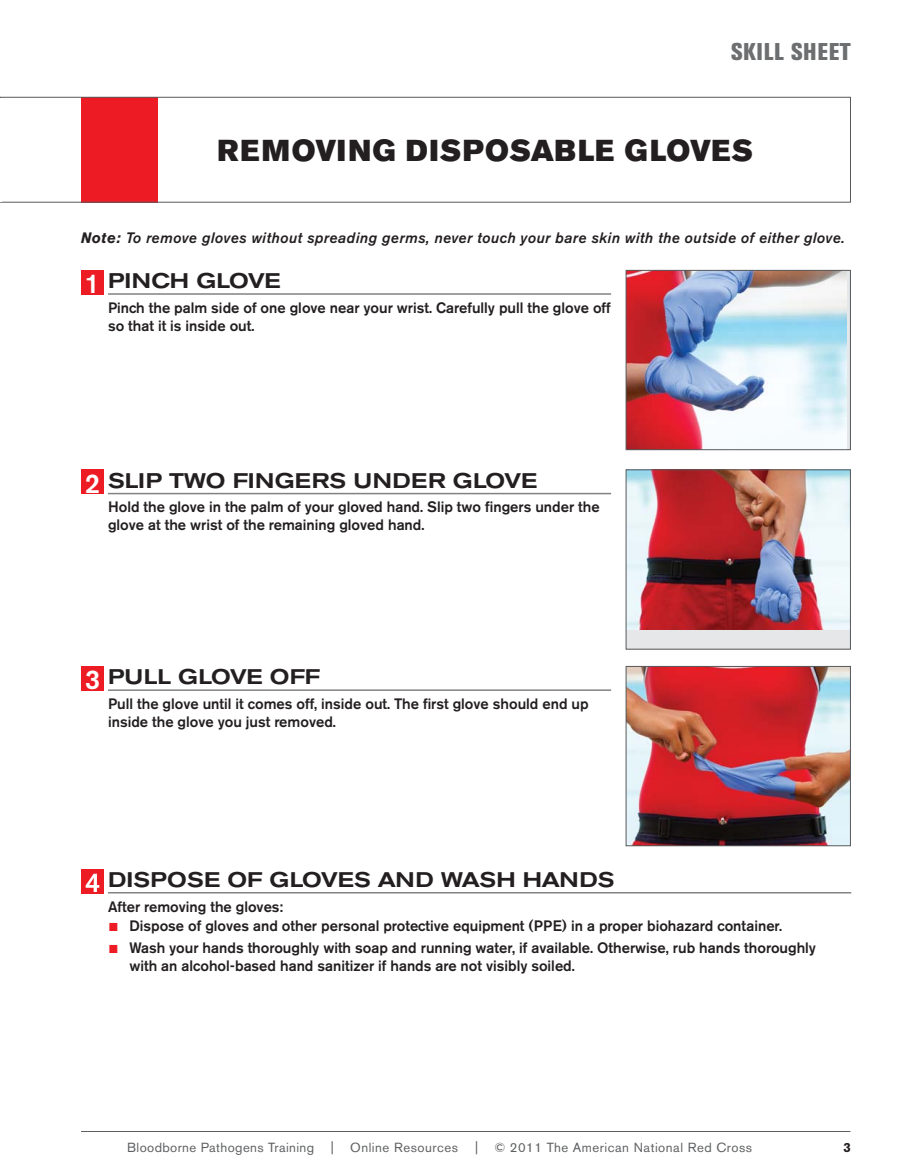
<style>
.page{position:relative;width:905px;height:1175px;background:#fff}
.page>*{position:absolute;margin:0;border:0;box-sizing:border-box;transform-origin:0 0}
.t1{font:30px "Akzidenz Grotesk BE Super";letter-spacing:.045em;color:#231f20}
.t2{font:800 condensed 24px "Akzidenz Grotesk BE";letter-spacing:.03em;color:#6c6e70}
.t3{font:500 expanded 21px "Akzidenz Grotesk BE";letter-spacing:.005em;color:#231f20}
.t4{font:500 15px/18px "Akzidenz Grotesk BE";color:#231f20}
.t5{font:italic 500 15px "Akzidenz Grotesk BE";letter-spacing:.03em;color:#231f20}
.t6{font:13.2px "Akzidenz Grotesk BE";letter-spacing:.04em;color:#5f6062}
.t7{font:700 13.2px "Akzidenz Grotesk BE";color:#231f20}
.s1{font-weight:700}
.s2{font-stretch:normal;font-size:27px;color:#fff}
.s3{color:#ed1c24}
</style>
<div class="page">
<div style="left:81px;top:97px;width:77px;height:105px;background:#ed1c24"></div>
<hr style="left:108px;top:293px;width:503px;height:2px;background:#808284">
<hr style="left:108px;top:493px;width:503px;height:1px;background:#808284">
<hr style="left:108px;top:689px;width:503px;height:2px;background:#808284">
<hr style="left:108px;top:892px;width:743px;height:1px;background:#808284">
<div style="left:81px;top:270px;width:23px;height:25px;background:#ed1c24"></div>
<div style="left:81px;top:469px;width:23px;height:25px;background:#ed1c24"></div>
<div style="left:81px;top:666px;width:23px;height:25px;background:#ed1c24"></div>
<div style="left:81px;top:868px;width:23px;height:25px;background:#ed1c24"></div>
<svg style="left:86px;top:873px;width:13px;height:19px"></svg>
<img style="left:627px;top:272px;width:219px;height:176px">
<div style="left:625px;top:270px;width:225px;height:180px;border:1px solid #58595b"></div>
<img style="left:627px;top:668px;width:221px;height:176px">
<div style="left:625px;top:666px;width:225px;height:180px;border:1px solid #58595b"></div>
<div style="left:626px;top:470px;width:224px;height:179px;background:#e6e7e8"></div>
<img style="left:627px;top:471px;width:221px;height:158px">
<div style="left:625px;top:469px;width:225px;height:180px;border:1px solid #58595b"></div>
<hr style="left:81px;top:1131px;width:769px;height:1px;background:#5f6062">
<div style="left:0;top:97px;width:850px;height:106px;border:1px solid #58595b"></div>
<hr style="left:0;top:98px;width:1px;height:104px;background:#fff">
<h2 class="t2" style="left:731px;top:43px;width:121px">SKILL SHEET</h2>
<h1 class="t1" style="left:217px;top:140px;width:537px">REMOVING DISPOSABLE GLOVES</h1>
<p class="t5" style="left:81px;top:232px;width:765px"><span class="s1">Note:</span> To remove gloves without spreading germs, never touch your bare skin with the outside of either glove.</p>
<h3 class="t3" style="left:85px;top:273px;width:197px"><span class="s2">1</span> PINCH GLOVE</h3>
<p class="t4" style="left:108px;top:300px;width:504px">Pinch the palm side of one glove near your wrist. Carefully pull the glove off so that it is inside out.</p>
<h3 class="t3" style="left:85px;top:473px;width:454px"><span class="s2">2</span> SLIP TWO FINGERS UNDER GLOVE</h3>
<p class="t4" style="left:108px;top:499px;width:493px">Hold the glove in the palm of your gloved hand. Slip two fingers under the glove at the wrist of the remaining gloved hand.</p>
<h3 class="t3" style="left:85px;top:669px;width:236px"><span class="s2">3</span> PULL GLOVE OFF</h3>
<p class="t4" style="left:108px;top:696px;width:482px">Pull the glove until it comes off, inside out. The first glove should end up inside the glove you just removed.</p>
<h3 class="t3" style="left:108px;top:872px;width:508px">DISPOSE OF GLOVES AND WASH HANDS</h3>
<p class="t4" style="left:108px;top:898px;width:177px">After removing the gloves:</p>
<p class="t4" style="left:109px;top:918px;width:674px"><span class="s3">■</span> Dispose of gloves and other personal protective equipment (PPE) in a proper biohazard container.</p>
<p class="t4" style="left:129px;top:939px;width:688px;text-indent:-20px"><span class="s3">■</span> Wash your hands thoroughly with soap and running water, if available. Otherwise, rub hands thoroughly with an alcohol-based hand sanitizer if hands are not visibly soiled.</p>
<p class="t6" style="left:127px;top:1142px;width:188px">Bloodborne Pathogens Training</p>
<p class="t6" style="left:331px;top:1142px;width:129px">| Online Resources</p>
<p class="t6" style="left:475px;top:1142px;width:278px">| © 2011 The American National Red Cross</p>
<p class="t7" style="left:843px;top:1142px;width:9px">3</p>
</div>
